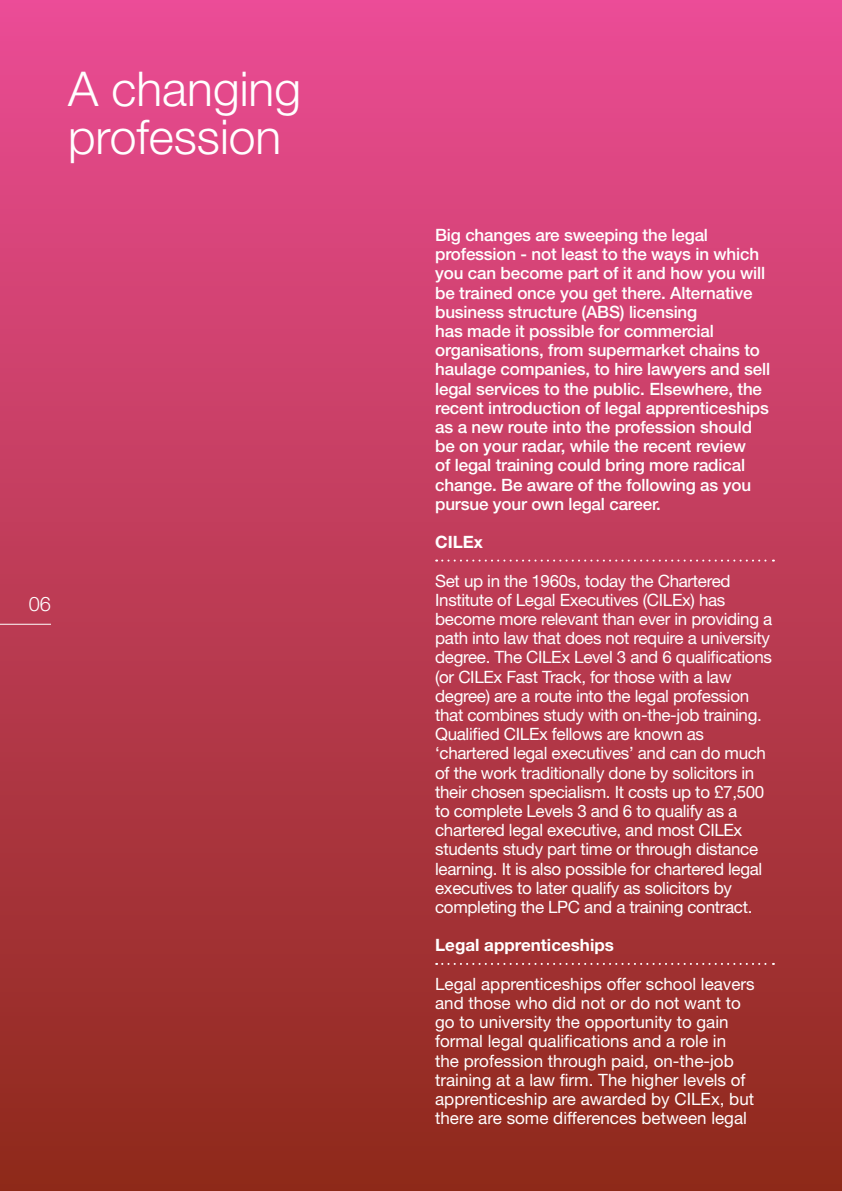
<style>
.page{position:relative;width:842px;height:1191px;background:#fff}
.page>*{position:absolute;margin:0;border:0;box-sizing:border-box;transform-origin:0 0}
.t1{font:300 48px/48px "Helvetica Neue";color:#fff}
.t2{font:300 20px "Helvetica Neue";color:#fff}
.t3{font:17px/19.2px "Helvetica Neue";letter-spacing:-.02em;color:#fff}
.t4{font:500 17px/19.2px "Helvetica Neue";letter-spacing:-.01em;color:#fff}
.t5{font:17px/19.2px "Helvetica Neue";color:#fff}
.t6{font:700 17px "Helvetica Neue";color:#fff}
</style>
<div class="page">
<div style="left:0;top:0;width:842px;height:1191px;background:linear-gradient(to bottom,#eb4c94,#8e2a19)"></div>
<svg style="left:436px;top:559px;width:338px;height:2px"></svg>
<svg style="left:436px;top:963px;width:338px;height:2px"></svg>
<hr style="left:0;top:624px;width:51px;height:1px;background:#fff">
<h1 class="t1" style="left:68px;top:64px;width:234px">A changing profession</h1>
<p class="t2" style="left:29px;top:592px;width:24px">06</p>
<p class="t4" style="left:435px;top:225px;width:336px">Big changes are sweeping the legal profession - not least to the ways in which you can become part of it and how you will be trained once you get there. Alternative business structure (ABS) licensing<br>has made it possible for commercial organisations, from supermarket chains to haulage companies, to hire lawyers and sell legal services to the public. Elsewhere, the recent introduction of legal apprenticeships as a new route into the profession should be on your radar, while the recent review<br>of legal training could bring more radical change. Be aware of the following as you pursue your own legal career.</p>
<p class="t6" style="left:435px;top:531px;width:49px">CILEx</p>
<p class="t3" style="left:435px;top:570px;width:339px">Set up in the 1960s, today the Chartered Institute of Legal Executives (CILEx) has become more relevant than ever in providing a path into law that does not require a university degree. The CILEx Level 3 and 6 qualifications (or CILEx Fast Track, for those with a law degree) are a route into the legal profession that combines study with on-the-job training.<br>Qualified CILEx fellows are known as ‘chartered legal executives’ and can do much of the work traditionally done by solicitors in their chosen specialism. It costs up to £7,500 to complete Levels 3 and 6 to qualify as a chartered legal executive, and most CILEx students study part time or through distance learning. It is also possible for chartered legal executives to later qualify as solicitors by completing the LPC and a training contract.</p>
<p class="t6" style="left:435px;top:934px;width:180px">Legal apprenticeships</p>
<p class="t5" style="left:435px;top:974px;width:321px">Legal apprenticeships offer school leavers and those who did not or do not want to go to university the opportunity to gain formal legal qualifications and a role in<br>the profession through paid, on-the-job training at a law firm. The higher levels of apprenticeship are awarded by CILEx, but there are some differences between legal</p>
</div>
